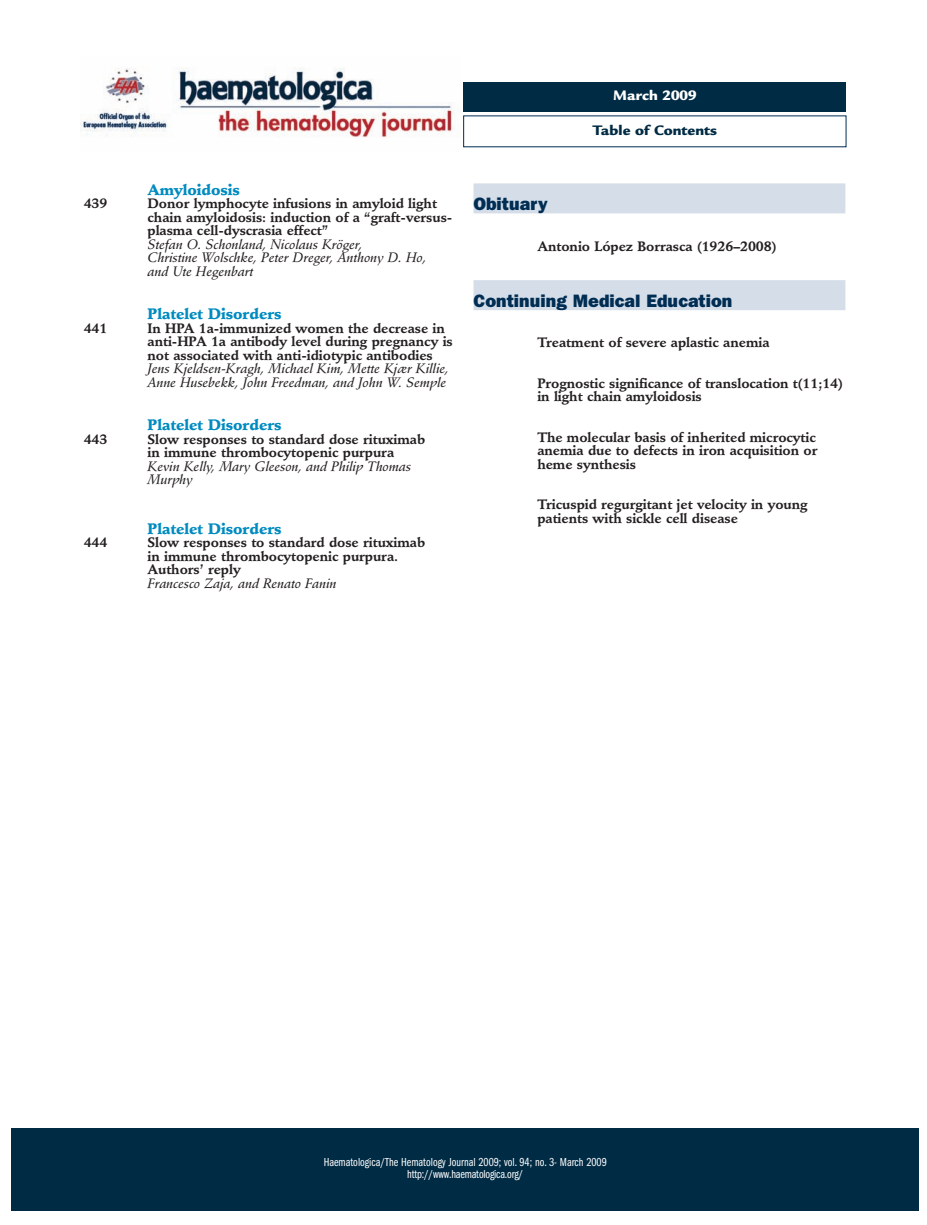
<style>
.page{position:relative;width:927px;height:1225px;background:#fff}
.page>*{position:absolute;margin:0;border:0;box-sizing:border-box;transform-origin:0 0}
.t1{font:800 18px "Franklin Gothic";color:#002d53}
.t2{font:900 15px "Stempel Schneidler";letter-spacing:-.005em;color:#008bc0}
.t3{font:900 15px "Legacy Sans";color:#002b44}
.t4{font:900 15px "Legacy Sans";color:#fff}
.t5{font:700 13.5px/13.5px "Stempel Schneidler";letter-spacing:-.005em;color:#231f20}
.t6{font:italic 13.5px/13.5px "Stempel Schneidler Med";letter-spacing:-.005em;color:#231f20}
.t7{font:12px/12px "Franklin Gothic Book Cmpr";color:#fff;text-align:center}
</style>
<div class="page">
<div style="left:11px;top:1128px;width:908px;height:82px;background:#002b44"></div>
<div style="left:474px;top:183px;width:371px;height:30px;background:#d4dde8"></div>
<div style="left:474px;top:280px;width:371px;height:30px;background:#d4dde8"></div>
<img style="left:81px;top:68px;width:374px;height:70px">
<div style="left:463px;top:82px;width:383px;height:30px;background:#002b44"></div>
<p class="t4" style="left:613px;top:90px;width:85px">March 2009</p>
<p class="t2" style="left:147px;top:183px;width:94px">Amyloidosis</p>
<p class="t5" style="left:84px;top:198px;width:25px">439</p>
<p class="t5" style="left:147px;top:198px;width:306px">Donor lymphocyte infusions in amyloid light chain amyloidosis: induction of a “graft-versus&shy;plasma cell-dyscrasia effect”</p>
<p class="t6" style="left:147px;top:239px;width:280px">Stefan O. Schonland, Nicolaus Kröger,<br>Christine Wolschke, Peter Dreger, Anthony D. Ho, and Ute Hegenbart</p>
<p class="t2" style="left:147px;top:308px;width:136px">Platelet Disorders</p>
<p class="t5" style="left:84px;top:323px;width:25px">441</p>
<p class="t5" style="left:147px;top:323px;width:307px">In HPA 1a-immunized women the decrease in anti-HPA 1a antibody level during pregnancy is not associated with anti-idiotypic antibodies</p>
<p class="t6" style="left:147px;top:363px;width:303px">Jens Kjeldsen-Kragh, Michael Kim, Mette Kjær Killie,<br>Anne Husebekk, John Freedman, and John W. Semple</p>
<p class="t2" style="left:147px;top:419px;width:136px">Platelet Disorders</p>
<p class="t5" style="left:84px;top:434px;width:25px">443</p>
<p class="t5" style="left:147px;top:434px;width:279px">Slow responses to standard dose rituximab in immune thrombocytopenic purpura</p>
<p class="t6" style="left:147px;top:461px;width:265px">Kevin Kelly, Mary Gleeson, and Philip Thomas<br>Murphy</p>
<p class="t2" style="left:147px;top:522px;width:136px">Platelet Disorders</p>
<p class="t5" style="left:84px;top:537px;width:25px">444</p>
<p class="t5" style="left:147px;top:537px;width:279px">Slow responses to standard dose rituximab in immune thrombocytopenic purpura.<br>Authors’ reply</p>
<p class="t6" style="left:147px;top:578px;width:190px">Francesco Zaja, and Renato Fanin</p>
<p class="t3" style="left:593px;top:124px;width:126px">Table of Contents</p>
<h1 class="t1" style="left:474px;top:198px;width:76px">Obituary</h1>
<p class="t5" style="left:537px;top:240px;width:241px">Antonio López Borrasca (1926–2008)</p>
<h1 class="t1" style="left:474px;top:294px;width:260px">Continuing Medical Education</h1>
<p class="t5" style="left:537px;top:337px;width:234px">Treatment of severe aplastic anemia</p>
<p class="t5" style="left:537px;top:378px;width:307px">Prognostic significance of translocation t(11;14) in light chain amyloidosis</p>
<p class="t5" style="left:537px;top:432px;width:282px;text-align:justify">The molecular basis of inherited microcytic anemia due to defects in iron acquisition or heme synthesis</p>
<p class="t5" style="left:537px;top:499px;width:272px">Tricuspid regurgitant jet velocity in young patients with sickle cell disease</p>
<p class="t7" style="left:324px;top:1157px;width:285px">Haematologica/The Hematology Journal 2009; vol. 94; no. 3- March 2009 http://www.haematologica.org/</p>
</div>
